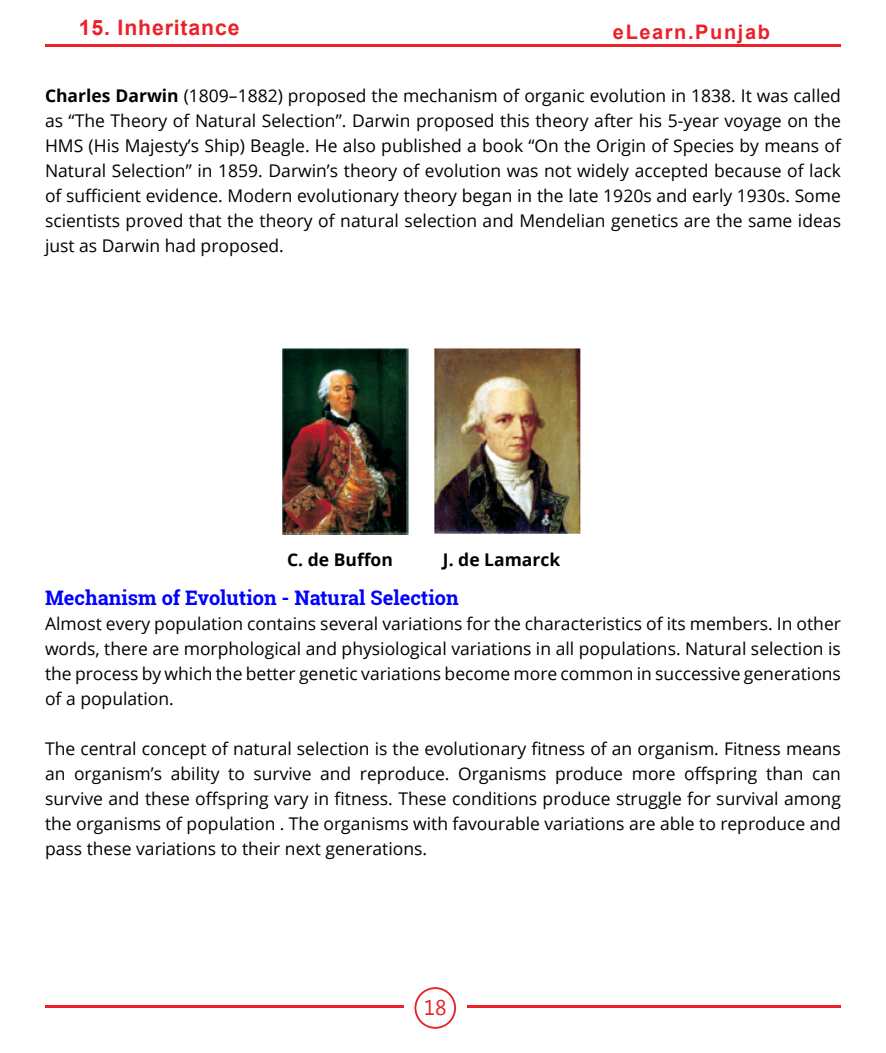
<style>
.page{position:relative;width:886px;height:1053px;background:#fff}
.page>*{position:absolute;margin:0;border:0;box-sizing:border-box;transform-origin:0 0}
.t1{font:700 21.25px "Arial";letter-spacing:.04em;color:#eb212a}
.t2{font:21.25px "Segoe UI";color:#eb212a}
.t3{font:700 20px "Roboto Slab";color:#00f}
.t4{font:700 20px "Arial";letter-spacing:.08em;color:#eb212a}
.t5{font:17.5px/25px "Open Sans";color:#000;text-align:justify}
.t6{font:700 17.5px "Open Sans";color:#000}
.s1{font-weight:700}
</style>
<div class="page">
<hr style="left:45px;top:1005px;width:359px;height:2px;background:#eb212a">
<hr style="left:467px;top:1005px;width:374px;height:2px;background:#eb212a">
<svg style="left:414px;top:987px;width:42px;height:41px"></svg>
<div style="left:416px;top:988px;width:38px;height:38px;background:#fff;border-radius:50%"></div>
<hr style="left:45px;top:45px;width:796px;height:2px;background:#eb212a">
<img style="left:282px;top:348px;width:299px;height:186px">
<p class="t1" style="left:79px;top:12px;width:162px">15. Inheritance</p>
<p class="t4" style="left:613px;top:18px;width:159px">eLearn.Punjab</p>
<p class="t5" style="left:45px;top:83px;width:797px"><span class="s1">Charles Darwin</span> (1809–1882) proposed the mechanism of organic evolution in 1838. It was called as “The Theory of Natural Selection”. Darwin proposed this theory after his 5-year voyage on the HMS (His Majesty’s Ship) Beagle. He also published a book “On the Origin of Species by means of Natural Selection” in 1859. Darwin’s theory of evolution was not widely accepted because of lack of sufficient evidence. Modern evolutionary theory began in the late 1920s and early 1930s. Some scientists proved that the theory of natural selection and Mendelian genetics are the same ideas just as Darwin had proposed.</p>
<p class="t6" style="left:287px;top:547px;width:107px">C. de Buffon</p>
<p class="t6" style="left:443px;top:547px;width:119px">J. de Lamarck</p>
<p class="t3" style="left:45px;top:584px;width:415px">Mechanism of Evolution - Natural Selection</p>
<p class="t5" style="left:45px;top:610px;width:797px">Almost every population contains several variations for the characteristics of its members. In other words, there are morphological and physiological variations in all populations. Natural selection is the process by which the better genetic variations become more common in successive generations of a population.</p>
<p class="t5" style="left:45px;top:735px;width:797px">The central concept of natural selection is the evolutionary fitness of an organism. Fitness means an organism’s ability to survive and reproduce. Organisms produce more offspring than can survive and these offspring vary in fitness. These conditions produce struggle for survival among the organisms of population . The organisms with favourable variations are able to reproduce and pass these variations to their next generations.</p>
<p class="t2" style="left:424px;top:993px;width:24px">18</p>
</div>
